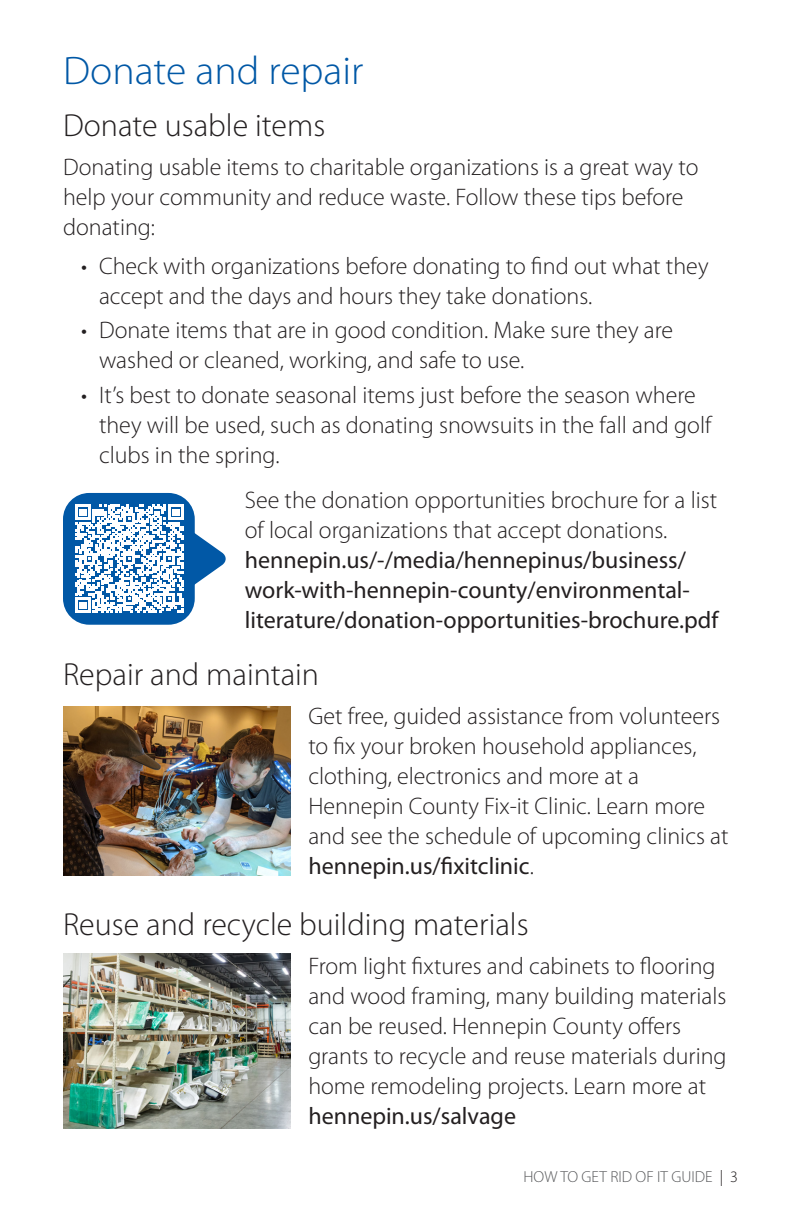
<style>
.page{position:relative;width:792px;height:1224px;background:#fff}
.page>*{position:absolute;margin:0;border:0;box-sizing:border-box;transform-origin:0 0}
.Subhead-NEW{font:300 40px "Myriad Pro";color:#0158a6;scale:1.04 1}
.Subhead2-NEW{font:300 32px "Myriad Pro";color:#231f20}
.Body-NEW{font:300 24px/30px "Myriad Pro";color:#231f20}
.Body-NEW-2{font:24px/30px "Myriad Pro";color:#231f20}
.t1{font:300 16px "Myriad Pro";color:#57585a}
.s1{font-weight:300}
.s2{font-weight:400}
.s3{color:#231f20}
</style>
<div class="page">
<div style="left:63px;top:493px;width:132px;height:132px;background:#0158a6;border-radius:26px"></div>
<svg style="left:75px;top:505px;width:151px;height:108px"></svg>
<img style="left:63px;top:706px;width:227px;height:170px">
<img style="left:63px;top:953px;width:227px;height:175px">
<p class="Subhead-NEW" style="left:63px;top:49px;width:291px">Donate and repair</p>
<p class="Subhead2-NEW" style="left:63px;top:108px;width:264px">Donate usable items</p>
<p class="Body-NEW" style="left:63px;top:152px;width:637px">Donating usable items to charitable organizations is a great way to help your community and reduce waste. Follow these tips before donating:</p>
<p class="Body-NEW" style="left:99px;top:251px;width:611px;text-indent:-18px">• Check with organizations before donating to find out what they accept and the days and hours they take donations.</p>
<p class="Body-NEW" style="left:99px;top:316px;width:576px;text-indent:-18px">• Donate items that are in good condition. Make sure they are washed or cleaned, working, and safe to use.</p>
<p class="Body-NEW" style="left:99px;top:380px;width:614px;text-indent:-18px">• It’s best to donate seasonal items just before the season where they will be used, such as donating snowsuits in the fall and golf clubs in the spring.</p>
<p class="Body-NEW-2" style="left:245px;top:485px;width:475px"><span class="s1">See the donation opportunities brochure for a list of local organizations that accept donations. </span>hennepin.us/-/media/hennepinus/business/ work-with-hennepin-county/environmental&shy;literature/donation-opportunities-brochure.pdf</p>
<p class="Subhead2-NEW" style="left:63px;top:657px;width:258px">Repair and maintain</p>
<p class="Body-NEW" style="left:308px;top:702px;width:422px">Get free, guided assistance from volunteers to fix your broken household appliances, clothing, electronics and more at a Hennepin County Fix-it Clinic. Learn more and see the schedule of upcoming clinics at <span class="s2">hennepin.us/fixitclinic</span>.</p>
<p class="Subhead2-NEW" style="left:63px;top:907px;width:467px">Reuse and recycle building materials</p>
<p class="Body-NEW" style="left:308px;top:952px;width:420px">From light fixtures and cabinets to flooring and wood framing, many building materials can be reused. Hennepin County offers grants to recycle and reuse materials during home remodeling projects. Learn more at <span class="s2">hennepin.us/salvage</span></p>
<p class="t1" style="left:523px;top:1168px;width:216px">HOW TO GET RID OF IT GUIDE <span class="s3">| 3</span></p>
</div>
